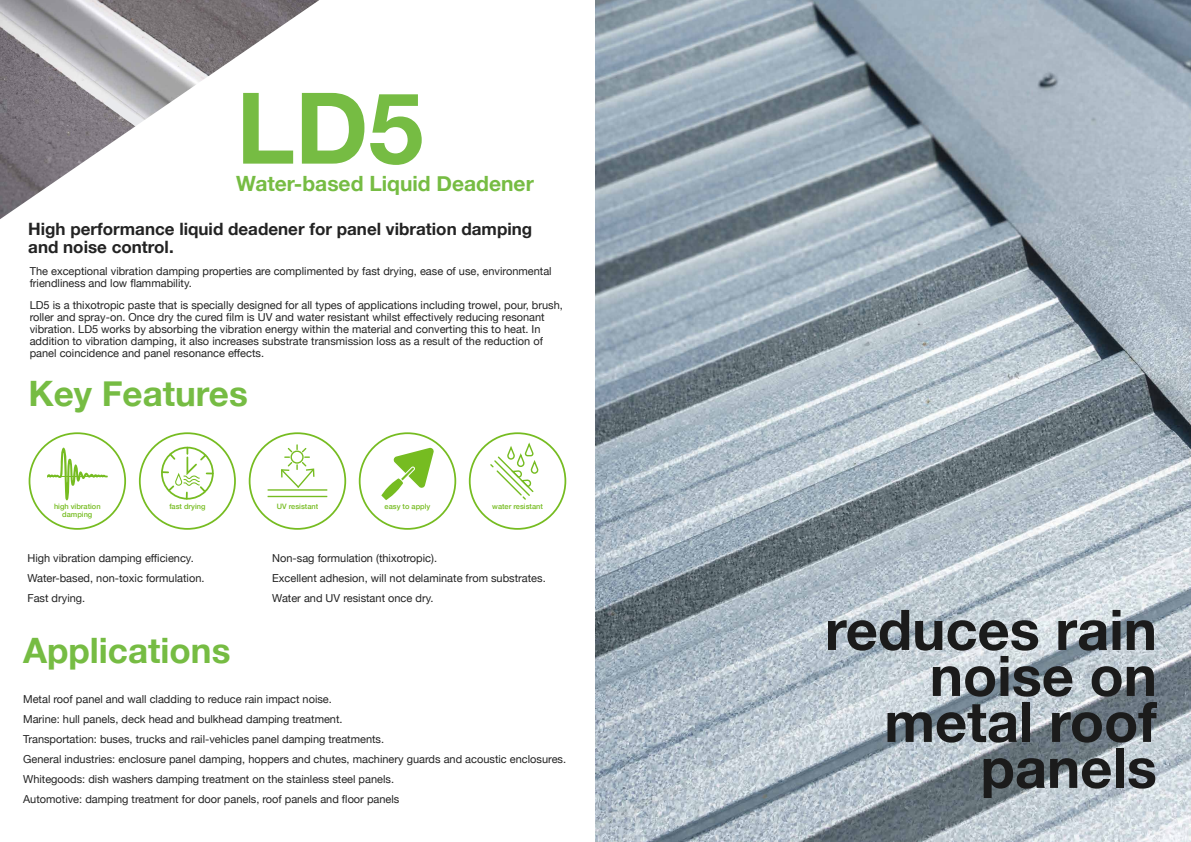
<style>
.page{position:relative;width:1191px;height:842px;background:#fff}
.page>*{position:absolute;margin:0;border:0;box-sizing:border-box;transform-origin:0 0}
.t1{font:700 99px "Helvetica Neue";color:#76bc43}
.t2{font:700 56px/46px "Helvetica Neue";color:#1b1b1b;text-align:right}
.t3{font:700 35px "Helvetica Neue";color:#76bc43}
.t4{font:700 21px "Helvetica Neue";color:#76bc43}
.t5{font:700 17px/18px "Helvetica Neue";color:#232323}
.t6{font:11px/20px "Helvetica Neue";color:#232323}
.t7{font:500 7.4px "Helvetica Neue";color:#76bc21}
</style>
<div class="page">
<img style="left:595px;top:0;width:596px;height:842px">
<div style="left:249px;top:432px;width:97px;height:98px;border:2px solid #76bc21;border-radius:50%"></div>
<svg style="left:267px;top:444px;width:60px;height:53px"></svg>
<div style="left:359px;top:432px;width:97px;height:98px;border:2px solid #76bc21;border-radius:50%"></div>
<svg style="left:381px;top:447px;width:53px;height:53px"></svg>
<div style="left:469px;top:432px;width:97px;height:98px;border:2px solid #76bc21;border-radius:50%"></div>
<svg style="left:489px;top:442px;width:49px;height:58px"></svg>
<div style="left:139px;top:432px;width:97px;height:98px;border:2px solid #76bc21;border-radius:50%"></div>
<svg style="left:162px;top:448px;width:51px;height:51px"></svg>
<div style="left:29px;top:432px;width:97px;height:98px;border:2px solid #76bc21;border-radius:50%"></div>
<svg style="left:47px;top:448px;width:60px;height:53px"></svg>
<hr style="left:48px;top:476px;width:59px;height:1px;background:#76bc21">
<svg style="left:0;top:0;width:319px;height:219px"></svg>
<h1 class="t1" style="left:236px;top:51px;width:189px">LD5</h1>
<h3 class="t4" style="left:236px;top:167px;width:299px">Water-based Liquid Deadener</h3>
<h3 class="t5" style="left:28px;top:220px;width:505px">High performance liquid deadener for panel vibration damping and noise control.</h3>
<p class="t6" style="left:30px;top:265px;width:523px;line-height:12px">The exceptional vibration damping properties are complimented by fast drying, ease of use, environmental friendliness and low flammability.</p>
<p class="t6" style="left:30px;top:299px;width:534px;line-height:12px">LD5 is a thixotropic paste that is specially designed for all types of applications including trowel, pour, brush, roller and spray-on. Once dry the cured film is UV and water resistant whilst effectively reducing resonant vibration. LD5 works by absorbing the vibration energy within the material and converting this to heat. In addition to vibration damping, it also increases substrate transmission loss as a result of the reduction of panel coincidence and panel resonance effects.</p>
<h3 class="t3" style="left:29px;top:366px;width:221px">Key Features</h3>
<p class="t7" style="left:54px;top:500px;width:48px">high vibration</p>
<p class="t7" style="left:169px;top:500px;width:38px">fast drying</p>
<p class="t7" style="left:277px;top:500px;width:43px">UV resistant</p>
<p class="t7" style="left:384px;top:500px;width:47px">easy to apply</p>
<p class="t7" style="left:492px;top:500px;width:52px">water resistant</p>
<p class="t7" style="left:62px;top:508px;width:32px">damping</p>
<p class="t6" style="left:27px;top:548px;width:179px">High vibration damping efficiency.<br>Water-based, non-toxic formulation.<br>Fast drying.</p>
<p class="t6" style="left:272px;top:548px;width:275px">Non-sag formulation (thixotropic).<br>Excellent adhesion, will not delaminate from substrates.<br>Water and UV resistant once dry.</p>
<h3 class="t3" style="left:23px;top:623px;width:209px">Applications</h3>
<p class="t6" style="left:23px;top:689px;width:544px">Metal roof panel and wall cladding to reduce rain impact noise.<br>Marine: hull panels, deck head and bulkhead damping treatment.<br>Transportation: buses, trucks and rail-vehicles panel damping treatments.<br>General industries: enclosure panel damping, hoppers and chutes, machinery guards and acoustic enclosures.<br>Whitegoods: dish washers damping treatment on the stainless steel panels.<br>Automotive: damping treatment for door panels, roof panels and floor panels</p>
<h2 class="t2" style="left:825px;top:608px;width:333px">reduces rain noise on metal roof panels</h2>
</div>
